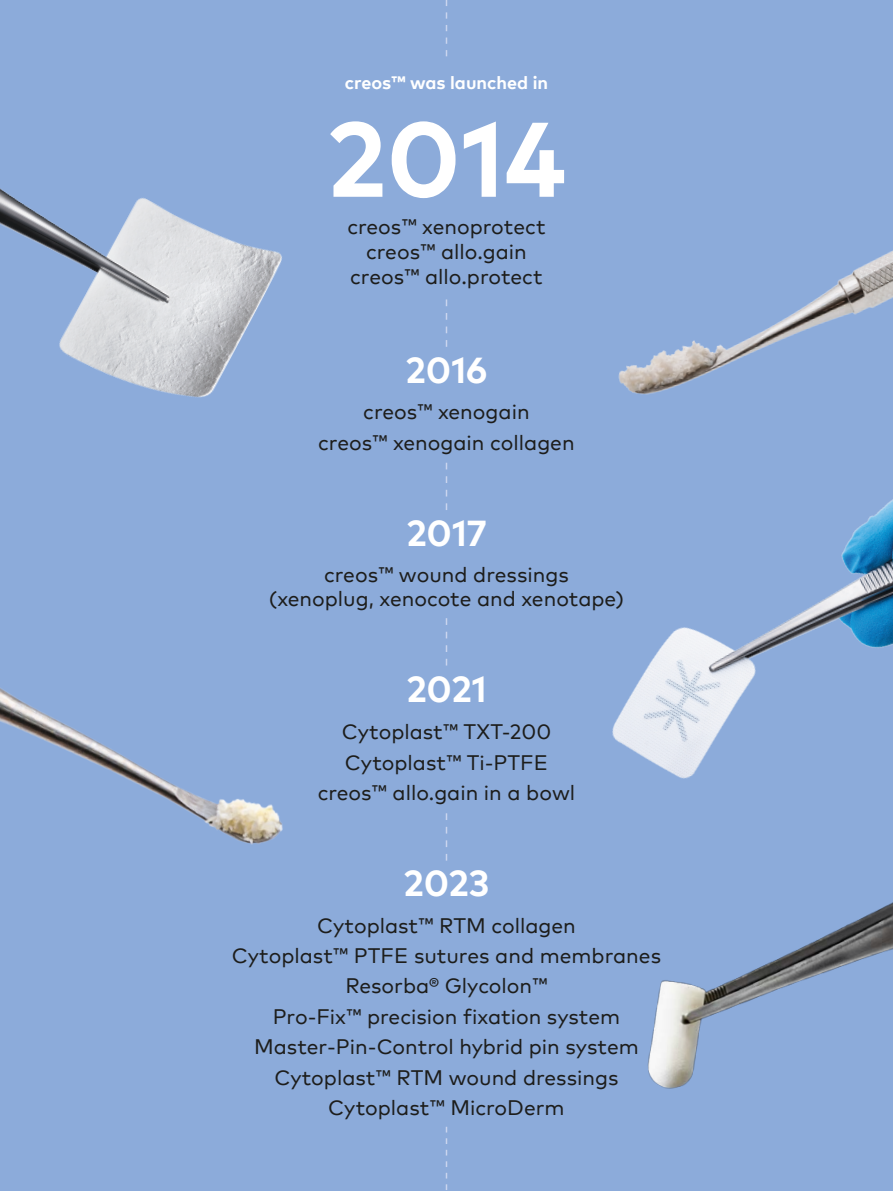
<style>
.page{position:relative;width:893px;height:1191px;background:#8cabda}
.page>*{position:absolute;margin:0;border:0;box-sizing:border-box;transform-origin:0 0}
.t1{font:700 105.75px "Mark Pro";color:#fff}
.t2{font:700 36px "Mark Pro";color:#fff}
.t3{font:21px/30.5px "Mark Pro";color:#1d1d1b;text-align:center}
.t4{font:700 18px "Mark Pro";color:#fff}
</style>
<div class="page">
<svg style="left:446px;top:0;width:1px;height:56px"></svg>
<svg style="left:446px;top:299px;width:1px;height:48px"></svg>
<svg style="left:446px;top:463px;width:1px;height:47px"></svg>
<svg style="left:446px;top:618px;width:1px;height:47px"></svg>
<svg style="left:446px;top:813px;width:1px;height:47px"></svg>
<svg style="left:446px;top:1126px;width:1px;height:64px"></svg>
<img style="left:612px;top:499px;width:281px;height:280px">
<img style="left:618px;top:250px;width:275px;height:145px">
<img style="left:0;top:188px;width:282px;height:202px">
<img style="left:647px;top:902px;width:246px;height:187px">
<img style="left:0;top:390px;width:283px;height:455px">
<p class="t4" style="left:345px;top:69px;width:205px">creos™ was launched in</p>
<h1 class="t1" style="left:327px;top:79px;width:241px">2014</h1>
<p class="t3" style="left:347px;top:212px;width:200px;line-height:25.2px">creos™ xenoprotect creos™ allo.gain creos™ allo.protect</p>
<h2 class="t2" style="left:406px;top:342px;width:83px">2016</h2>
<p class="t3" style="left:318px;top:395px;width:258px">creos™ xenogain<br>creos™ xenogain collagen</p>
<h2 class="t2" style="left:406px;top:505px;width:82px">2017</h2>
<p class="t3" style="left:269px;top:561px;width:357px;line-height:24px">creos™ wound dressings<br>(xenoplug, xenocote and xenotape)</p>
<h2 class="t2" style="left:406px;top:662px;width:82px">2021</h2>
<p class="t3" style="left:318px;top:715px;width:259px">Cytoplast™ TXT-200<br>Cytoplast™ Ti-PTFE creos™ allo.gain in a bowl</p>
<h2 class="t2" style="left:403px;top:855px;width:88px">2023</h2>
<p class="t3" style="left:232px;top:908px;width:431px">Cytoplast™ RTM collagen<br>Cytoplast™ PTFE sutures and membranes<br>Resorba® Glycolon™<br>Pro-Fix™ precision fixation system<br>Master-Pin-Control hybrid pin system<br>Cytoplast™ RTM wound dressings<br>Cytoplast™ MicroDerm</p>
</div>
